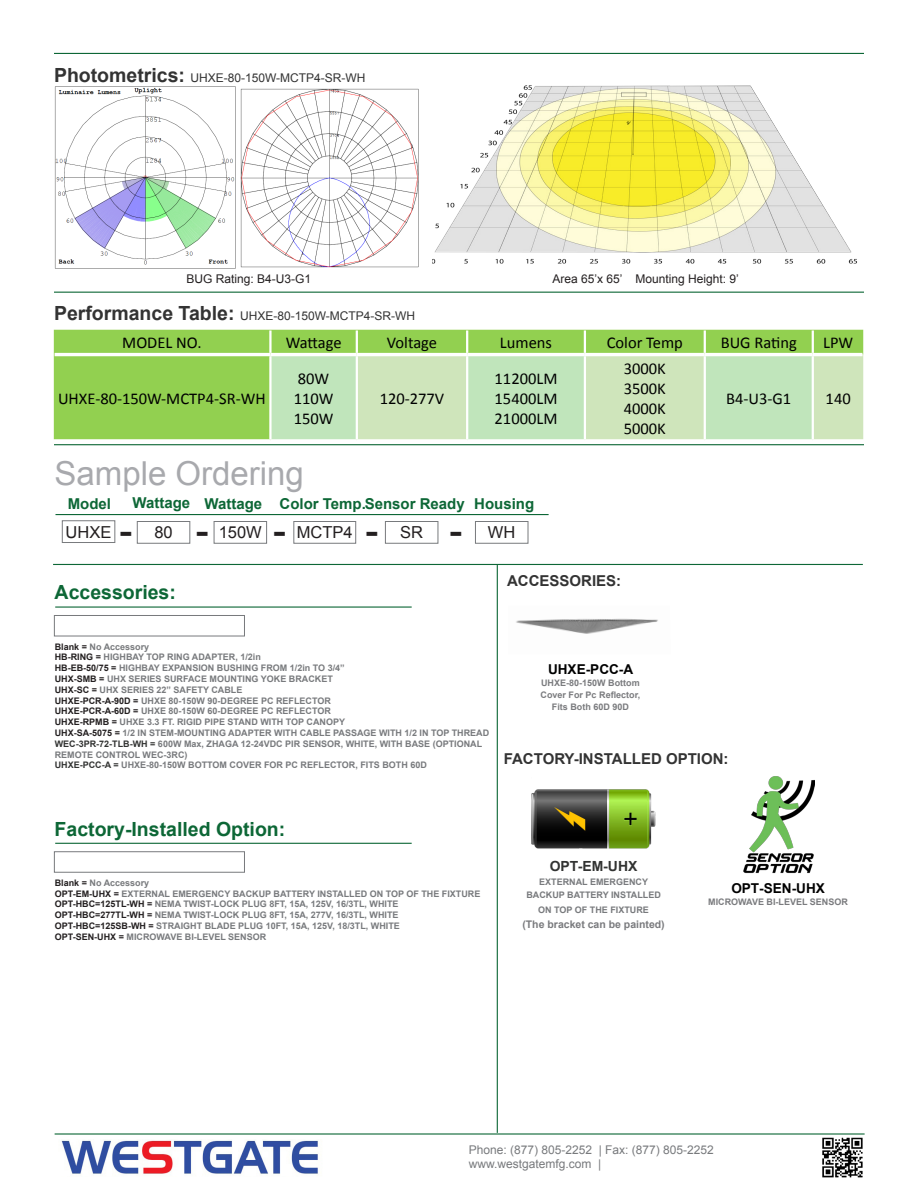
<style>
.page{position:relative;width:918px;height:1188px;background:#fff}
.page>*{position:absolute;margin:0;border:0;box-sizing:border-box;transform-origin:0 0}
.t1{font:33px "Arial";color:#a8a9ad}
.t2{font:700 28.5px "Verdana";color:#231f20}
.t3{font:700 19.5px "Arial";color:#0d6736}
.t4{font:16.5px "Calibri";color:#000}
.t5{font:16.5px "Arial";color:#231f20}
.t6{font:700 15px "Arial";color:#0d6736}
.t7{font:700 15px "Arial";color:#333}
.t8{font:700 13.95px "Arial";color:#323332}
.t9{font:700 13.65px "Arial";color:#000}
.t10{font:12px "Arial";color:#333}
.t11{font:12px "Arial";color:#787a7d}
.t12{font:12px "Arial";color:#231f20}
.t13{font:700 10.5px "Arial";color:#7a7b7e}
.t14{font:700 9px/10.8px "Arial";color:#787a7d}
.t15{font:700 9px "Arial";color:#7a7b7e}
.s1{font-weight:700;font-size:19.5px}
.s2{color:#231f20}
.s3{color:#323332}
</style>
<div class="page">
<hr style="left:55px;top:1133px;width:810px;height:2px;background:#0d6736">
<hr style="left:54px;top:53px;width:810px;height:1px;background:#0d6736">
<hr style="left:54px;top:444px;width:810px;height:1px;background:#0d6736">
<hr style="left:54px;top:292px;width:810px;height:1px;background:#0d6736">
<hr style="left:56px;top:514px;width:493px;height:1px;background:#0d6736">
<hr style="left:53px;top:564px;width:810px;height:1px;background:#0d6736">
<div style="left:62px;top:520px;width:53px;height:23px;border:1px solid #787a7d"></div>
<div style="left:137px;top:521px;width:53px;height:23px;border:1px solid #787a7d"></div>
<div style="left:293px;top:521px;width:63px;height:23px;border:1px solid #787a7d"></div>
<div style="left:214px;top:521px;width:53px;height:23px;border:1px solid #787a7d"></div>
<div style="left:385px;top:521px;width:53px;height:23px;border:1px solid #787a7d"></div>
<div style="left:475px;top:521px;width:53px;height:23px;border:1px solid #787a7d"></div>
<div style="left:54px;top:330px;width:809px;height:109px;background:#92d050"></div>
<div style="left:272px;top:356px;width:84px;height:83px;background:#c0e5bb"></div>
<svg style="left:358px;top:356px;width:505px;height:83px;background:#c8e5bb"></svg>
<hr style="left:269px;top:330px;width:3px;height:23px;background:#fff">
<hr style="left:356px;top:330px;width:2px;height:23px;background:#fff">
<hr style="left:466px;top:330px;width:2px;height:23px;background:#fff">
<hr style="left:584px;top:330px;width:2px;height:23px;background:#fff">
<hr style="left:704px;top:330px;width:2px;height:23px;background:#fff">
<hr style="left:812px;top:330px;width:2px;height:23px;background:#fff">
<hr style="left:269px;top:356px;width:3px;height:83px;background:#fff">
<hr style="left:356px;top:356px;width:2px;height:83px;background:#fff">
<hr style="left:466px;top:356px;width:2px;height:83px;background:#fff">
<hr style="left:584px;top:356px;width:2px;height:83px;background:#fff">
<hr style="left:704px;top:356px;width:2px;height:83px;background:#fff">
<hr style="left:812px;top:356px;width:2px;height:83px;background:#fff">
<hr style="left:55px;top:353px;width:215px;height:3px;background:#fff">
<hr style="left:270px;top:353px;width:87px;height:3px;background:#fff">
<hr style="left:357px;top:353px;width:110px;height:3px;background:#fff">
<hr style="left:467px;top:353px;width:118px;height:3px;background:#fff">
<hr style="left:585px;top:353px;width:120px;height:3px;background:#fff">
<hr style="left:705px;top:353px;width:108px;height:3px;background:#fff">
<hr style="left:813px;top:353px;width:50px;height:3px;background:#fff">
<img style="left:432px;top:85px;width:425px;height:179px">
<img style="left:54px;top:86px;width:182px;height:183px">
<img style="left:240px;top:88px;width:179px;height:180px">
<hr style="left:55px;top:606px;width:357px;height:2px;background:#0d6736">
<hr style="left:55px;top:843px;width:357px;height:1px;background:#0d6736">
<div style="left:54px;top:615px;width:191px;height:21px;background:#fff;border:1px solid #787a7d"></div>
<div style="left:54px;top:851px;width:191px;height:22px;background:#fff;border:1px solid #787a7d"></div>
<img style="left:61px;top:1140px;width:257px;height:35px">
<img style="left:822px;top:1137px;width:41px;height:41px">
<hr style="left:497px;top:565px;width:1px;height:568px;background:#0d6736">
<img style="left:743px;top:776px;width:71px;height:98px">
<img style="left:516px;top:618px;width:142px;height:16px">
<img style="left:531px;top:789px;width:125px;height:60px">
<p class="t10" style="left:54px;top:70px;width:313px"><span class="s1">Photometrics:</span> UHXE-80-150W-MCTP4-SR-WH</p>
<p class="t12" style="left:187px;top:271px;width:126px">BUG Rating: B4-U3-G1</p>
<p class="t12" style="left:553px;top:271px;width:188px">Area 65’x 65’ Mounting Height: 9’</p>
<p class="t10" style="left:54px;top:308px;width:363px"><span class="s1">Performance Table:</span> UHXE-80-150W-MCTP4-SR-WH</p>
<p class="t4" style="left:122px;top:332px;width:81px">MODEL NO.</p>
<p class="t4" style="left:286px;top:332px;width:57px">Wattage</p>
<p class="t4" style="left:387px;top:332px;width:52px">Voltage</p>
<p class="t4" style="left:500px;top:332px;width:54px">Lumens</p>
<p class="t4" style="left:607px;top:332px;width:78px">Color Temp</p>
<p class="t4" style="left:721px;top:332px;width:78px">BUG Rating</p>
<p class="t4" style="left:823px;top:332px;width:32px">LPW</p>
<p class="t4" style="left:58px;top:388px;width:209px">UHXE-80-150W-MCTP4-SR-WH</p>
<p class="t4" style="left:298px;top:368px;width:33px">80W</p>
<p class="t4" style="left:294px;top:388px;width:41px">110W</p>
<p class="t4" style="left:294px;top:408px;width:41px">150W</p>
<p class="t4" style="left:380px;top:388px;width:66px">120-277V</p>
<p class="t4" style="left:495px;top:368px;width:64px">11200LM</p>
<p class="t4" style="left:495px;top:388px;width:64px">15400LM</p>
<p class="t4" style="left:495px;top:408px;width:64px">21000LM</p>
<p class="t1" style="left:55px;top:452px;width:251px">Sample Ordering</p>
<p class="t5" style="left:66px;top:521px;width:47px">UHXE</p>
<p class="t2" style="left:119px;top:514px;width:15px">-</p>
<p class="t5" style="left:154px;top:522px;width:20px">80</p>
<p class="t2" style="left:196px;top:514px;width:15px">-</p>
<p class="t5" style="left:219px;top:522px;width:45px">150W</p>
<p class="t2" style="left:273px;top:514px;width:15px">-</p>
<p class="t5" style="left:297px;top:522px;width:57px">MCTP4</p>
<p class="t2" style="left:365px;top:514px;width:15px">-</p>
<p class="t5" style="left:400px;top:522px;width:24px">SR</p>
<p class="t2" style="left:449px;top:514px;width:15px">-</p>
<p class="t5" style="left:488px;top:522px;width:29px">WH</p>
<p class="t6" style="left:68px;top:493px;width:45px">Model</p>
<p class="t6" style="left:133px;top:493px;width:59px">Wattage</p>
<p class="t6" style="left:205px;top:493px;width:59px">Wattage</p>
<p class="t6" style="left:280px;top:493px;width:187px">Color Temp.Sensor Ready</p>
<p class="t6" style="left:474px;top:493px;width:61px">Housing</p>
<p class="t4" style="left:624px;top:359px;width:44px">3000K</p>
<p class="t4" style="left:624px;top:378px;width:44px">3500K</p>
<p class="t4" style="left:624px;top:398px;width:44px">4000K</p>
<p class="t4" style="left:624px;top:418px;width:44px">5000K</p>
<p class="t3" style="left:55px;top:580px;width:123px">Accessories:</p>
<p class="t7" style="left:507px;top:571px;width:116px">ACCESSORIES:</p>
<p class="t4" style="left:726px;top:388px;width:67px">B4-U3-G1</p>
<p class="t4" style="left:826px;top:388px;width:27px">140</p>
<p class="t14" style="left:55px;top:641px;width:96px"><span class="s2">Blank =</span> No Accessory</p>
<p class="t14" style="left:55px;top:652px;width:208px"><span class="s2">HB-RING =</span> HIGHBAY TOP RING ADAPTER, 1/2in</p>
<p class="t14" style="left:55px;top:663px;width:291px"><span class="s2">HB-EB-50/75 =</span> HIGHBAY EXPANSION BUSHING FROM 1/2in TO 3/4”</p>
<p class="t14" style="left:55px;top:674px;width:280px"><span class="s2">UHX-SMB =</span> UHX SERIES SURFACE MOUNTING YOKE BRACKET</p>
<p class="t14" style="left:55px;top:684px;width:189px"><span class="s2">UHX-SC =</span> UHX SERIES 22” SAFETY CABLE</p>
<p class="t14" style="left:55px;top:695px;width:278px"><span class="s2">UHXE-PCR-A-90D =</span> UHXE 80-150W 90-DEGREE PC REFLECTOR</p>
<p class="t14" style="left:55px;top:706px;width:278px"><span class="s2">UHXE-PCR-A-60D =</span> UHXE 80-150W 60-DEGREE PC REFLECTOR</p>
<p class="t14" style="left:55px;top:717px;width:292px"><span class="s2">UHXE-RPMB =</span> UHXE 3.3 FT. RIGID PIPE STAND WITH TOP CANOPY</p>
<p class="t14" style="left:55px;top:728px;width:436px"><span class="s2">UHX-SA-5075 =</span> 1/2 IN STEM-MOUNTING ADAPTER WITH CABLE PASSAGE WITH 1/2 IN TOP THREAD</p>
<p class="t14" style="left:55px;top:738px;width:429px"><span class="s3">WEC-3PR-72-TLB-WH =</span> 600W Max, ZHAGA 12-24VDC PIR SENSOR, WHITE, WITH BASE (OPTIONAL<br>REMOTE CONTROL WEC-3RC)</p>
<p class="t14" style="left:55px;top:760px;width:374px"><span class="s3">UHXE-PCC-A =</span> UHXE-80-150W BOTTOM COVER FOR PC REFLECTOR, FITS BOTH 60D</p>
<p class="t9" style="left:548px;top:660px;width:87px">UHXE-PCC-A</p>
<p class="t15" style="left:541px;top:677px;width:100px">UHXE-80-150W Bottom</p>
<p class="t15" style="left:541px;top:689px;width:101px">Cover For Pc Reflector,</p>
<p class="t15" style="left:552px;top:701px;width:79px">Fits Both 60D 90D</p>
<p class="t7" style="left:504px;top:749px;width:226px">FACTORY-INSTALLED OPTION:</p>
<p class="t3" style="left:55px;top:816px;width:232px">Factory-Installed Option:</p>
<p class="t14" style="left:55px;top:878px;width:96px"><span class="s2">Blank =</span> No Accessory</p>
<p class="t14" style="left:55px;top:888px;width:427px"><span class="s2">OPT-EM-UHX =</span> EXTERNAL EMERGENCY BACKUP BATTERY INSTALLED ON TOP OF THE FIXTURE</p>
<p class="t14" style="left:55px;top:899px;width:345px"><span class="s2">OPT-HBC=125TL-WH =</span> NEMA TWIST-LOCK PLUG 8FT, 15A, 125V, 16/3TL, WHITE</p>
<p class="t14" style="left:55px;top:910px;width:345px"><span class="s2">OPT-HBC=277TL-WH =</span> NEMA TWIST-LOCK PLUG 8FT, 15A, 277V, 16/3TL, WHITE</p>
<p class="t14" style="left:55px;top:921px;width:347px"><span class="s2">OPT-HBC=125SB-WH =</span> STRAIGHT BLADE PLUG 10FT, 15A, 125V, 18/3TL, WHITE</p>
<p class="t14" style="left:55px;top:932px;width:213px"><span class="s2">OPT-SEN-UHX =</span> MICROWAVE BI-LEVEL SENSOR</p>
<h3 class="t8" style="left:550px;top:857px;width:89px">OPT-EM-UHX</h3>
<p class="t14" style="left:526px;top:875px;width:136px;line-height:13.5px;text-align:center">EXTERNAL EMERGENCY<br>BACKUP BATTERY INSTALLED</p>
<p class="t14" style="left:538px;top:905px;width:112px">ON TOP OF THE FIXTURE</p>
<p class="t13" style="left:522px;top:918px;width:144px">(The bracket can be painted)</p>
<p class="t9" style="left:731px;top:879px;width:95px">OPT-SEN-UHX</p>
<p class="t15" style="left:708px;top:896px;width:141px">MICROWAVE BI-LEVEL SENSOR</p>
<p class="t11" style="left:469px;top:1142px;width:247px">Phone: (877) 805-2252 | Fax: (877) 805-2252</p>
<p class="t11" style="left:469px;top:1156px;width:134px">www.westgatemfg.com |</p>
</div>
